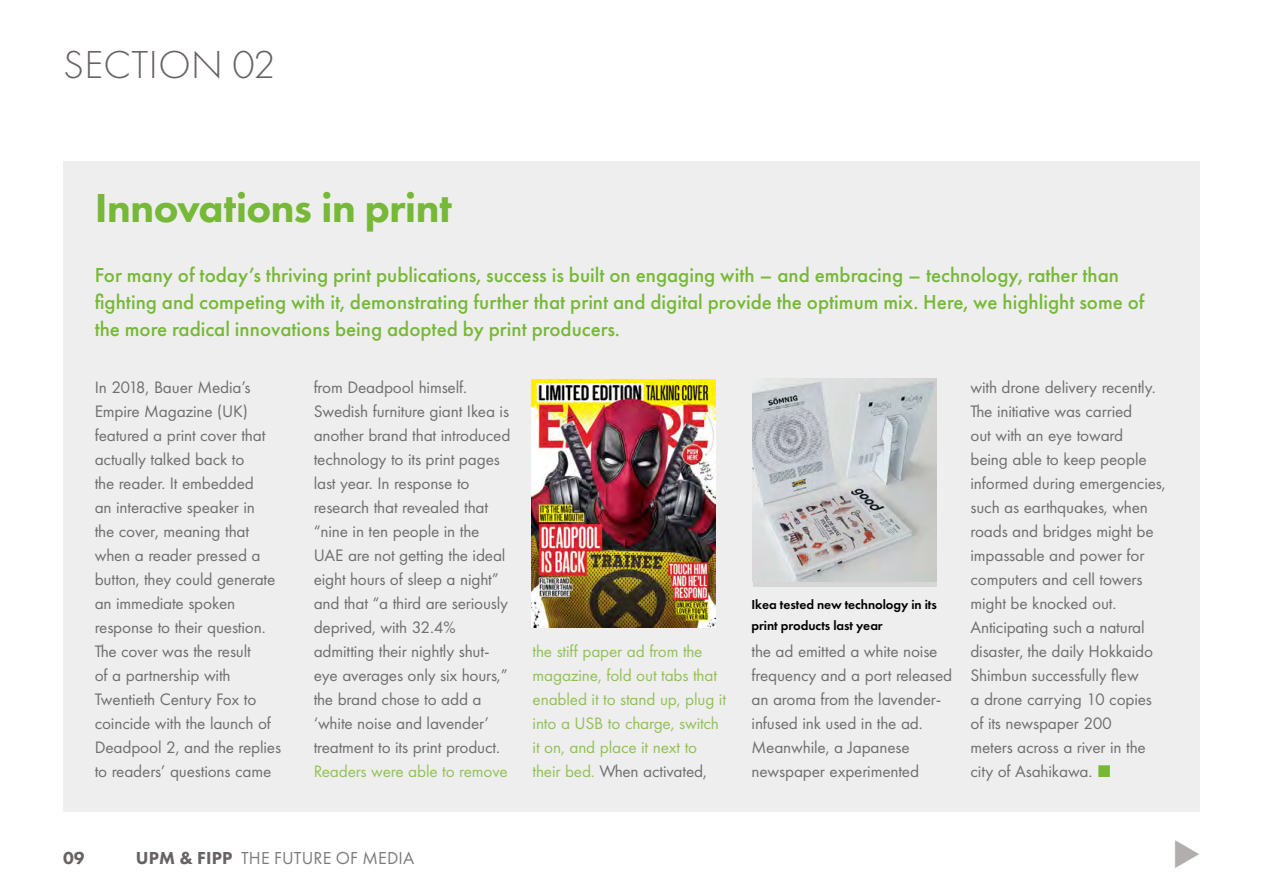
<style>
.page{position:relative;width:1263px;height:893px;background:#fff}
.page>*{position:absolute;margin:0;border:0;box-sizing:border-box;transform-origin:0 0}
.t1{font:600 45px "Proxima Nova";color:#b1aead}
.t2{font:800 42px "Futura PT";letter-spacing:-.015em;color:#76b837}
.t3{font:300 40.5px "Futura PT";letter-spacing:.01em;color:#676362}
.t4{font:500 21px/27px "Futura PT";color:#76b837}
.t5{font:18px "Futura PT";letter-spacing:.01em;color:#7c7b7b}
.t6{font:800 18px "Futura PT";color:#676362}
.t7{font:17.25px/24px "Futura PT";letter-spacing:-.01em;color:#706f6f}
.t8{font:17.25px/24px "Futura PT";letter-spacing:-.01em;color:#91c254}
.t9{font:600 13.5px/21px "Futura PT";letter-spacing:-.005em;color:#000}
.s1{color:#706f6f}
.s2{font-family:"Ingra";color:#76b837}
.s3{font-weight:800;color:#676362}
</style>
<div class="page">
<div style="left:63px;top:162px;width:1136px;height:650px;background:#efeeee"></div>
<img style="left:531px;top:379px;width:184px;height:248px">
<div style="left:753px;top:378px;width:184px;height:209px;background:#d7d6d5"></div>
<img style="left:753px;top:378px;width:184px;height:203px">
<h3 class="t3" style="left:63px;top:42px;width:214px">SECTION 02</h3>
<h2 class="t2" style="left:95px;top:182px;width:359px">Innovations in print</h2>
<p class="t4" style="left:95px;top:261px;width:1051px">For many of today’s thriving print publications, success is built on engaging with – and embracing – technology, rather than fighting and competing with it, demonstrating further that print and digital provide the optimum mix. Here, we highlight some of the more radical innovations being adopted by print producers.</p>
<p class="t7" style="left:95px;top:375px;width:188px">In 2018, Bauer Media’s<br>Empire Magazine (UK) featured a print cover that actually talked back to<br>the reader. It embedded<br>an interactive speaker in<br>the cover, meaning that when a reader pressed a button, they could generate an immediate spoken response to their question.<br>The cover was the result<br>of a partnership with<br>Twentieth Century Fox to coincide with the launch of<br>Deadpool 2, and the replies to readers’ questions came</p>
<p class="t7" style="left:314px;top:375px;width:198px">from Deadpool himself.<br>Swedish furniture giant Ikea is another brand that introduced technology to its print pages last year. In response to research that revealed that “nine in ten people in the<br>UAE are not getting the ideal eight hours of sleep a night” and that “a third are seriously deprived, with 32.4% admitting their nightly shut&shy;eye averages only six hours,” the brand chose to add a ‘white noise and lavender’ treatment to its print product.</p>
<p class="t8" style="left:314px;top:759px;width:196px">Readers were able to remove</p>
<p class="t9" style="left:751px;top:594px;width:187px">Ikea tested new technology in its print products last year</p>
<p class="t8" style="left:533px;top:639px;width:195px">the stiff paper ad from the magazine, fold out tabs that enabled it to stand up, plug it into a USB to charge, switch it on, and place it next to their bed. <span class="s1">When activated,</span></p>
<p class="t7" style="left:751px;top:639px;width:202px">the ad emitted a white noise frequency and a port released an aroma from the lavender&shy;infused ink used in the ad.<br>Meanwhile, a Japanese newspaper experimented</p>
<p class="t7" style="left:970px;top:375px;width:197px">with drone delivery recently.<br>The initiative was carried<br>out with an eye toward<br>being able to keep people informed during emergencies, such as earthquakes, when roads and bridges might be impassable and power for computers and cell towers might be knocked out.<br>Anticipating such a natural disaster, the daily Hokkaido<br>Shimbun successfully flew<br>a drone carrying 10 copies of its newspaper 200<br>meters across a river in the city of Asahikawa. <span class="s2">■</span></p>
<p class="t6" style="left:63px;top:846px;width:23px">09</p>
<p class="t5" style="left:136px;top:848px;width:280px"><span class="s3">UPM &amp; FIPP</span> THE FUTURE OF MEDIA</p>
<h1 class="t1" style="left:1173px;top:826px;width:28px">⊲</h1>
</div>
